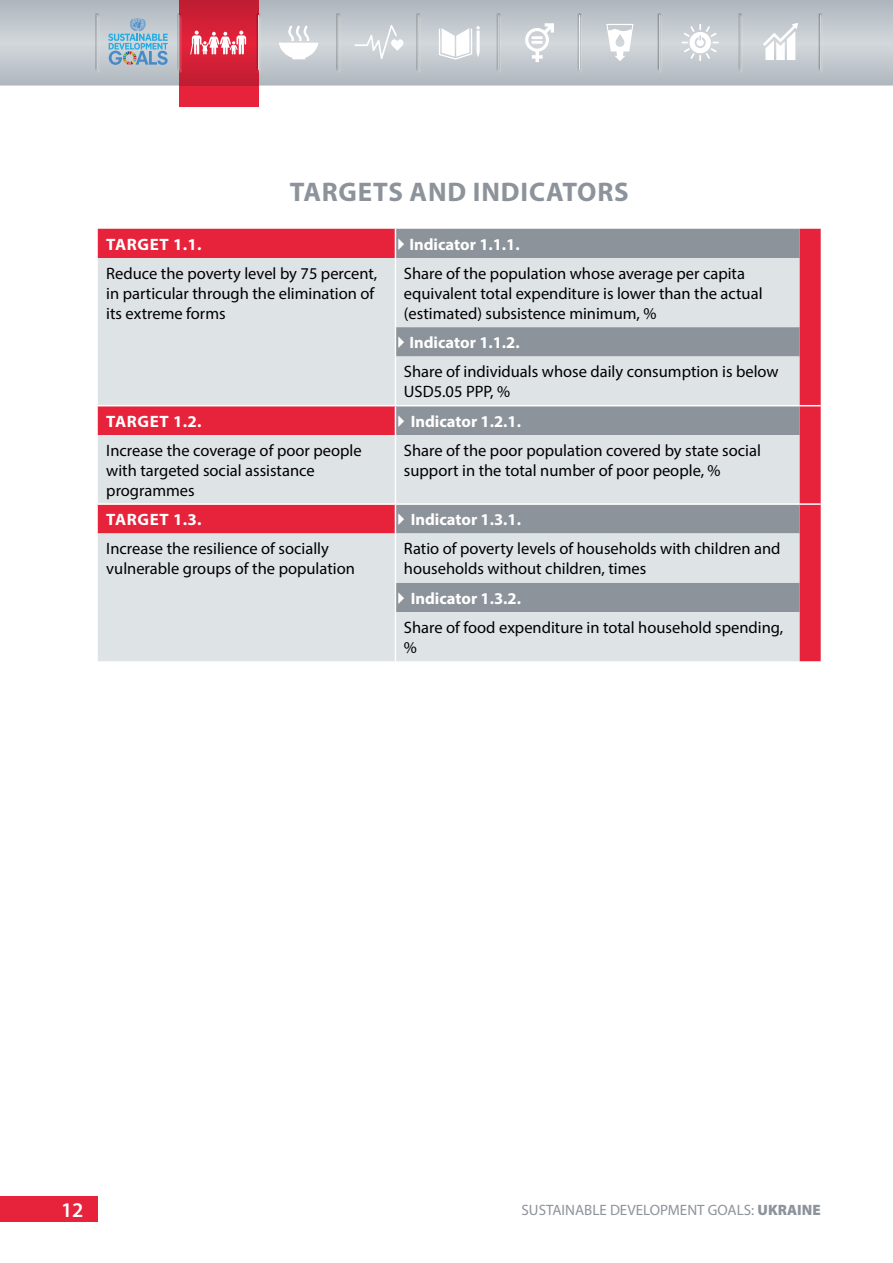
<style>
.page{position:relative;width:893px;height:1263px;background:#fff}
.page>*{position:absolute;margin:0;border:0;box-sizing:border-box;transform-origin:0 0}
.Zag-1{font:700 27px "Myriad Pro";letter-spacing:.03em;color:#8d939b}
.t1{font:600 21px "Myriad Pro";color:#fff}
.Main-x1{font:16.5px/19.8px "Myriad Pro";color:#000}
.t2{font:700 16.5px "Myriad Pro";color:#fff}
.t3{font:15px "Myriad Pro";color:#8d939b}
.s1{font-family:"PF Square Sans Pro";font-weight:500}
.s2{font-weight:900}
</style>
<div class="page">
<div style="left:179px;top:0;width:80px;height:106px;background:#e6233b"></div>
<svg style="left:0;top:0;width:893px;height:85px;background:#beb6bd"></svg>
<svg style="left:190px;top:31px;width:56px;height:24px"></svg>
<svg style="left:279px;top:26px;width:39px;height:33px"></svg>
<svg style="left:354px;top:25px;width:49px;height:34px;background:#d2d7db"></svg>
<svg style="left:439px;top:26px;width:41px;height:33px"></svg>
<svg style="left:525px;top:23px;width:29px;height:39px"></svg>
<svg style="left:606px;top:24px;width:27px;height:37px"></svg>
<svg style="left:682px;top:24px;width:37px;height:37px"></svg>
<svg style="left:763px;top:23px;width:35px;height:37px"></svg>
<svg style="left:108px;top:18px;width:60px;height:47px;background:#9abcd0"></svg>
<div style="left:94px;top:13px;width:5px;height:58px;background:#fff;opacity:.75"></div>
<div style="left:95px;top:14px;width:5px;height:59px;background:#000;opacity:.75"></div>
<div style="left:176px;top:13px;width:5px;height:58px;background:#fff;opacity:.75"></div>
<div style="left:177px;top:14px;width:5px;height:59px;background:#000;opacity:.75"></div>
<div style="left:256px;top:13px;width:5px;height:58px;background:#fff;opacity:.75"></div>
<div style="left:256px;top:14px;width:5px;height:59px;background:#000;opacity:.75"></div>
<div style="left:335px;top:13px;width:6px;height:58px;background:#fff;opacity:.75"></div>
<div style="left:336px;top:14px;width:5px;height:59px;background:#000;opacity:.75"></div>
<div style="left:415px;top:13px;width:5px;height:58px;background:#fff;opacity:.75"></div>
<div style="left:416px;top:14px;width:5px;height:59px;background:#000;opacity:.75"></div>
<div style="left:496px;top:13px;width:5px;height:58px;background:#aab0b6"></div>
<div style="left:496px;top:14px;width:5px;height:59px;background:#000;opacity:.75"></div>
<div style="left:577px;top:13px;width:5px;height:58px;background:#fff;opacity:.75"></div>
<div style="left:577px;top:14px;width:5px;height:59px;background:#000;opacity:.75"></div>
<div style="left:657px;top:13px;width:5px;height:58px;background:#fff;opacity:.75"></div>
<div style="left:657px;top:14px;width:5px;height:59px;background:#000;opacity:.75"></div>
<div style="left:737px;top:13px;width:5px;height:58px;background:#fff;opacity:.75"></div>
<div style="left:737px;top:14px;width:6px;height:59px;background:#000;opacity:.75"></div>
<div style="left:818px;top:13px;width:5px;height:58px;background:#fff;opacity:.75"></div>
<div style="left:818px;top:14px;width:5px;height:59px;background:#000;opacity:.75"></div>
<div style="left:0;top:1196px;width:98px;height:26px;background:#e6233b"></div>
<div style="left:98px;top:229px;width:723px;height:432px;background:#e6233b"></div>
<div style="left:396px;top:229px;width:403px;height:29px;background:#8d939b"></div>
<svg style="left:98px;top:258px;width:701px;height:403px;background:#d3c9cf"></svg>
<svg style="left:395px;top:229px;width:1px;height:29px"></svg>
<hr style="left:395px;top:258px;width:1px;height:69px;background:#fff">
<svg style="left:395px;top:327px;width:1px;height:29px"></svg>
<hr style="left:395px;top:356px;width:1px;height:49px;background:#fff">
<svg style="left:395px;top:406px;width:1px;height:29px"></svg>
<hr style="left:395px;top:435px;width:1px;height:68px;background:#fff">
<svg style="left:395px;top:505px;width:1px;height:28px"></svg>
<hr style="left:395px;top:533px;width:1px;height:50px;background:#fff">
<svg style="left:395px;top:583px;width:1px;height:29px"></svg>
<hr style="left:395px;top:612px;width:1px;height:49px;background:#fff">
<hr style="left:98px;top:405px;width:297px;height:1px;background:#fff">
<hr style="left:395px;top:405px;width:404px;height:1px;background:#fff">
<svg style="left:799px;top:405px;width:22px;height:1px"></svg>
<hr style="left:98px;top:503px;width:297px;height:2px;background:#fff">
<hr style="left:395px;top:503px;width:404px;height:2px;background:#fff">
<hr style="left:799px;top:503px;width:22px;height:2px;background:#fff">
<p class="Zag-1" style="left:290px;top:175px;width:341px">TARGETS AND INDICATORS</p>
<p class="t2" style="left:106px;top:233px;width:97px">TARGET 1.1.</p>
<p class="t2" style="left:396px;top:233px;width:125px"><span class="s1">▶</span> Indicator 1.1.1.</p>
<p class="Main-x1" style="left:106px;top:263px;width:273px">Reduce the poverty level by 75 percent, in particular through the elimination of its extreme forms</p>
<p class="Main-x1" style="left:404px;top:263px;width:360px">Share of the population whose average per capita equivalent total expenditure is lower than the actual (estimated) subsistence minimum, %</p>
<p class="t2" style="left:396px;top:332px;width:125px"><span class="s1">▶</span> Indicator 1.1.2.</p>
<p class="Main-x1" style="left:404px;top:362px;width:376px">Share of individuals whose daily consumption is below<br>USD5.05 PPP, %</p>
<p class="t2" style="left:106px;top:410px;width:97px">TARGET 1.2.</p>
<p class="t2" style="left:396px;top:410px;width:126px"><span class="s1">▶</span> Indicator 1.2.1.</p>
<p class="Main-x1" style="left:106px;top:440px;width:257px">Increase the coverage of poor people with targeted social assistance programmes</p>
<p class="Main-x1" style="left:404px;top:440px;width:358px">Share of the poor population covered by state social support in the total number of poor people, %</p>
<p class="t2" style="left:106px;top:509px;width:97px">TARGET 1.3.</p>
<p class="t2" style="left:396px;top:509px;width:126px"><span class="s1">▶</span> Indicator 1.3.1.</p>
<p class="Main-x1" style="left:106px;top:539px;width:250px">Increase the resilience of socially vulnerable groups of the population</p>
<p class="Main-x1" style="left:404px;top:539px;width:378px">Ratio of poverty levels of households with children and households without children, times</p>
<p class="t2" style="left:396px;top:587px;width:126px"><span class="s1">▶</span> Indicator 1.3.2.</p>
<p class="Main-x1" style="left:404px;top:617px;width:381px">Share of food expenditure in total household spending, %</p>
<p class="t1" style="left:61px;top:1196px;width:24px">12</p>
<p class="t3" style="left:522px;top:1201px;width:301px">SUSTAINABLE DEVELOPMENT GOALS: <span class="s2">UKRAINE</span></p>
</div>
